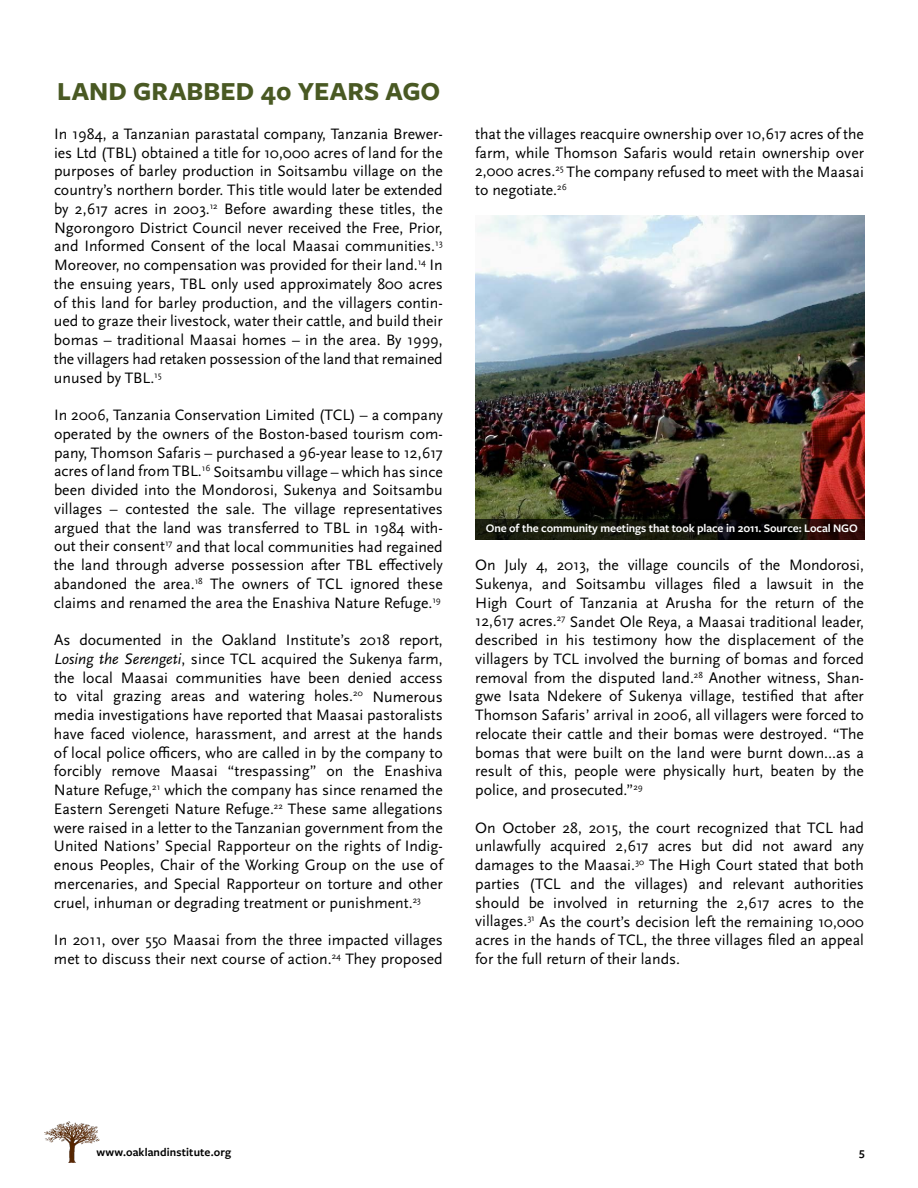
<style>
.page{position:relative;width:918px;height:1188px;background:#fff}
.page>*{position:absolute;margin:0;border:0;box-sizing:border-box;transform-origin:0 0}
.t1{font:700 27px "Freight Sans Pro";letter-spacing:.005em;color:#495923}
.t2{font:15.75px/18.8px "Scala Sans Pro";color:#000;text-align:justify}
.t3{font:600 12px "Freight Sans Pro";letter-spacing:-.01em;color:#fff}
.t4{font:600 12px "Freight Sans Pro";letter-spacing:.01em;color:#000}
.s1{font-style:italic}
</style>
<div class="page">
<img style="left:44px;top:1122px;width:55px;height:40px">
<img style="left:475px;top:216px;width:390px;height:303px">
<svg style="left:475px;top:519px;width:390px;height:21px;background:#141109"></svg>
<h1 class="t1" style="left:57px;top:73px;width:385px">LAND GRABBED 40 YEARS AGO</h1>
<p class="t2" style="left:54px;top:125px;width:390px">In 1984, a Tanzanian parastatal company, Tanzania Brewer&shy;ies Ltd (TBL) obtained a title for 10,000 acres of land for the purposes of barley production in Soitsambu village on the country’s northern border. This title would later be extended by 2,617 acres in 2003.<sup>12</sup> Before awarding these titles, the Ngorongoro District Council never received the Free, Prior, and Informed Consent of the local Maasai communities.<sup>13<br></sup>Moreover, no compensation was provided for their land.<sup>14</sup> In the ensuing years, TBL only used approximately 800 acres of this land for barley production, and the villagers contin&shy;ued to graze their livestock, water their cattle, and build their bomas – traditional Maasai homes – in the area. By 1999, the villagers had retaken possession of the land that remained unused by TBL.<sup>15</sup></p>
<p class="t2" style="left:54px;top:406px;width:390px">In 2006, Tanzania Conservation Limited (TCL) – a company operated by the owners of the Boston-based tourism com&shy;pany, Thomson Safaris – purchased a 96-year lease to 12,617 acres of land from TBL.<sup>16</sup> Soitsambu village – which has since been divided into the Mondorosi, Sukenya and Soitsambu villages – contested the sale. The village representatives argued that the land was transferred to TBL in 1984 with&shy;out their consent<sup>17</sup> and that local communities had regained the land through adverse possession after TBL effectively abandoned the area.<sup>18</sup> The owners of TCL ignored these claims and renamed the area the Enashiva Nature Refuge.<sup>19</sup></p>
<p class="t2" style="left:54px;top:631px;width:390px">As documented in the Oakland Institute’s 2018 report, <span class="s1">Losing the Serengeti</span>, since TCL acquired the Sukenya farm, the local Maasai communities have been denied access to vital grazing areas and watering holes.<sup>20</sup> Numerous media investigations have reported that Maasai pastoralists have faced violence, harassment, and arrest at the hands of local police officers, who are called in by the company to forcibly remove Maasai “trespassing” on the Enashiva Nature Refuge,<sup>21</sup> which the company has since renamed the Eastern Serengeti Nature Refuge.<sup>22</sup> These same allegations were raised in a letter to the Tanzanian government from the United Nations’ Special Rapporteur on the rights of Indig&shy;enous Peoples, Chair of the Working Group on the use of mercenaries, and Special Rapporteur on torture and other cruel, inhuman or degrading treatment or punishment.<sup>23</sup></p>
<p class="t2" style="left:54px;top:931px;width:390px">In 2011, over 550 Maasai from the three impacted villages met to discuss their next course of action.<sup>24</sup> They proposed</p>
<p class="t2" style="left:475px;top:125px;width:390px">that the villages reacquire ownership over 10,617 acres of the farm, while Thomson Safaris would retain ownership over 2,000 acres.<sup>25</sup> The company refused to meet with the Maasai to negotiate.<sup>26</sup></p>
<p class="t3" style="left:486px;top:520px;width:373px">One of the community meetings that took place in 2011. Source: Local NGO</p>
<p class="t2" style="left:475px;top:556px;width:390px">On July 4, 2013, the village councils of the Mondorosi, Sukenya, and Soitsambu villages filed a lawsuit in the High Court of Tanzania at Arusha for the return of the 12,617 acres.<sup>27</sup> Sandet Ole Reya, a Maasai traditional leader, described in his testimony how the displacement of the villagers by TCL involved the burning of bomas and forced removal from the disputed land.<sup>28</sup> Another witness, Shan&shy;gwe Isata Ndekere of Sukenya village, testified that after Thomson Safaris’ arrival in 2006, all villagers were forced to relocate their cattle and their bomas were destroyed. “The bomas that were built on the land were burnt down…as a result of this, people were physically hurt, beaten by the police, and prosecuted.”<sup>29</sup></p>
<p class="t2" style="left:475px;top:818px;width:390px">On October 28, 2015, the court recognized that TCL had unlawfully acquired 2,617 acres but did not award any damages to the Maasai.<sup>30</sup> The High Court stated that both parties (TCL and the villages) and relevant authorities should be involved in returning the 2,617 acres to the villages.<sup>31</sup> As the court’s decision left the remaining 10,000 acres in the hands of TCL, the three villages filed an appeal for the full return of their lands.</p>
<p class="t4" style="left:97px;top:1144px;width:136px">www.oaklandinstitute.org</p>
<p class="t4" style="left:859px;top:1144px;width:7px">5</p>
</div>
